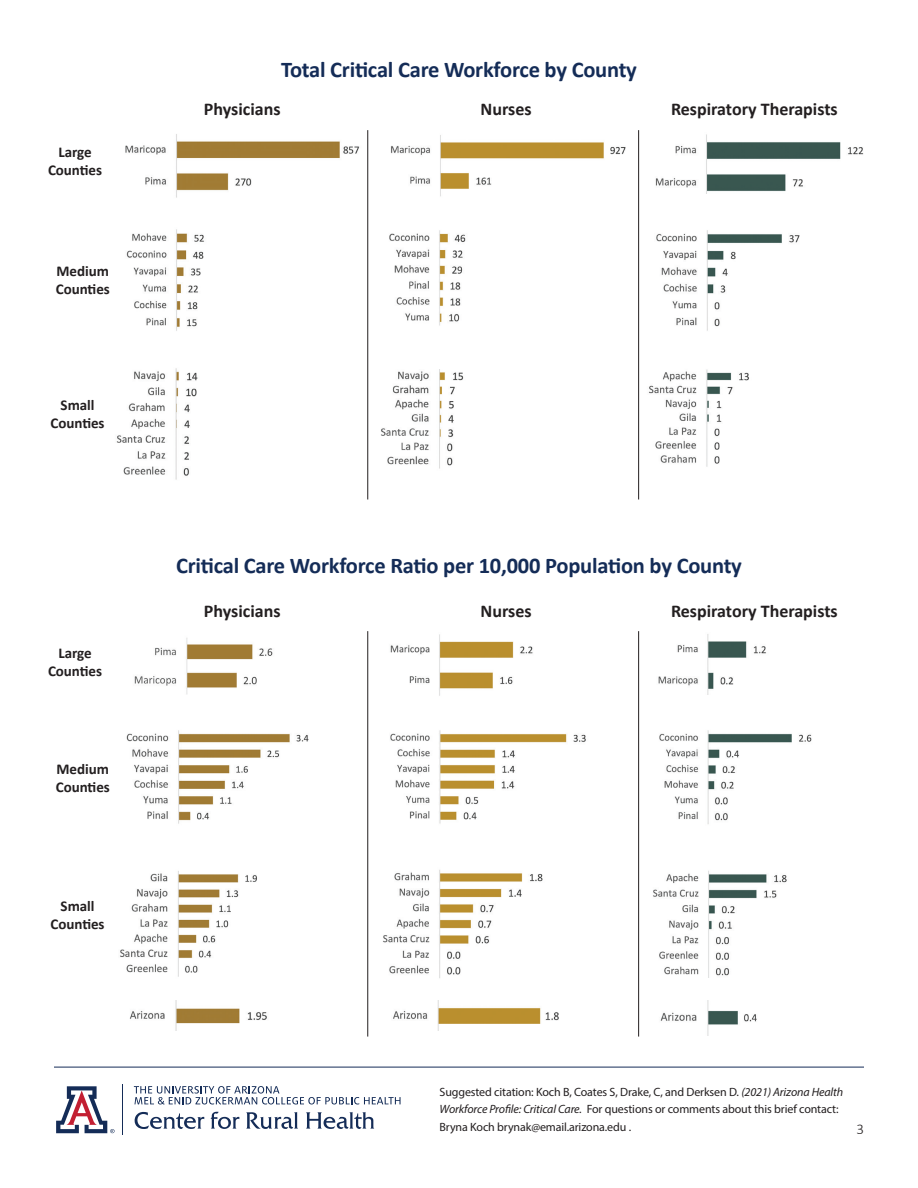
<style>
.page{position:relative;width:918px;height:1188px;background:#fff}
.page>*{position:absolute;margin:0;border:0;box-sizing:border-box;transform-origin:0 0}
.t1{font:700 22.5px "Calibri";letter-spacing:-.01em;color:#142c57}
.t2{font:700 18px "Calibri";color:#231f20}
.t3{font:700 15px/18px "Calibri";letter-spacing:-.005em;color:#231f20;text-align:center}
.t4{font:300 15px "Calibri";color:#231f20}
.t5{font:12px/17.4px "Myriad Pro";letter-spacing:-.01em;color:#231f20}
.s1{font-style:italic}
</style>
<div class="page">
<hr style="left:367px;top:130px;width:1px;height:369px;background:#231f20">
<hr style="left:367px;top:631px;width:1px;height:406px;background:#231f20">
<hr style="left:638px;top:130px;width:1px;height:369px;background:#231f20">
<hr style="left:638px;top:631px;width:1px;height:406px;background:#231f20">
<img style="left:125px;top:134px;width:235px;height:64px">
<img style="left:134px;top:638px;width:139px;height:57px">
<img style="left:129px;top:1001px;width:138px;height:30px">
<img style="left:393px;top:1001px;width:166px;height:29px">
<img style="left:660px;top:1001px;width:97px;height:34px">
<img style="left:126px;top:229px;width:78px;height:102px">
<img style="left:126px;top:730px;width:183px;height:94px">
<img style="left:116px;top:368px;width:82px;height:112px">
<img style="left:120px;top:871px;width:137px;height:106px">
<img style="left:389px;top:230px;width:77px;height:96px">
<img style="left:390px;top:730px;width:196px;height:94px">
<img style="left:381px;top:369px;width:83px;height:100px">
<img style="left:383px;top:870px;width:160px;height:108px">
<img style="left:656px;top:230px;width:144px;height:101px">
<img style="left:659px;top:730px;width:153px;height:94px">
<img style="left:649px;top:369px;width:100px;height:98px">
<img style="left:653px;top:871px;width:134px;height:107px">
<img style="left:391px;top:135px;width:235px;height:62px">
<img style="left:390px;top:634px;width:143px;height:62px">
<img style="left:655px;top:134px;width:209px;height:60px">
<img style="left:658px;top:634px;width:108px;height:61px">
<hr style="left:54px;top:1067px;width:810px;height:1px;background:#142c57">
<svg style="left:56px;top:1086px;width:59px;height:48px"></svg>
<hr style="left:122px;top:1084px;width:1px;height:51px;background:#142c57">
<svg style="left:134px;top:1086px;width:267px;height:18px"></svg>
<svg style="left:135px;top:1112px;width:69px;height:17px"></svg>
<svg style="left:211px;top:1112px;width:28px;height:17px"></svg>
<svg style="left:246px;top:1112px;width:52px;height:17px"></svg>
<svg style="left:306px;top:1112px;width:68px;height:17px"></svg>
<p class="t3" style="left:48px;top:143px;width:55px">Large<br>Counties</p>
<p class="t3" style="left:56px;top:262px;width:55px;text-align:left">Medium<br>Counties</p>
<p class="t3" style="left:51px;top:396px;width:55px">Small<br>Counties</p>
<p class="t3" style="left:48px;top:644px;width:55px">Large<br>Counties</p>
<p class="t3" style="left:56px;top:760px;width:55px;text-align:left">Medium<br>Counties</p>
<p class="t3" style="left:51px;top:897px;width:55px">Small<br>Counties</p>
<h1 class="t1" style="left:281px;top:56px;width:357px">Total Critical Care Workforce by County</h1>
<h2 class="t2" style="left:204px;top:98px;width:78px">Physicians</h2>
<h2 class="t2" style="left:481px;top:98px;width:53px">Nurses</h2>
<h2 class="t2" style="left:671px;top:98px;width:168px">Respiratory Therapists</h2>
<h1 class="t1" style="left:176px;top:551px;width:567px">Critical Care Workforce Ratio per 10,000 Population by County</h1>
<h2 class="t2" style="left:204px;top:599px;width:78px">Physicians</h2>
<h2 class="t2" style="left:481px;top:599px;width:53px">Nurses</h2>
<h2 class="t2" style="left:671px;top:599px;width:168px">Respiratory Therapists</h2>
<p class="t5" style="left:440px;top:1083px;width:405px">Suggested citation: Koch B, Coates S, Drake, C, and Derksen D. <span class="s1">(2021) Arizona Health<br>Workforce Profile: Critical Care.</span> For questions or comments about this brief contact:<br>Bryna Koch brynak@email.arizona.edu .</p>
<p class="t4" style="left:856px;top:1120px;width:9px">3</p>
</div>
